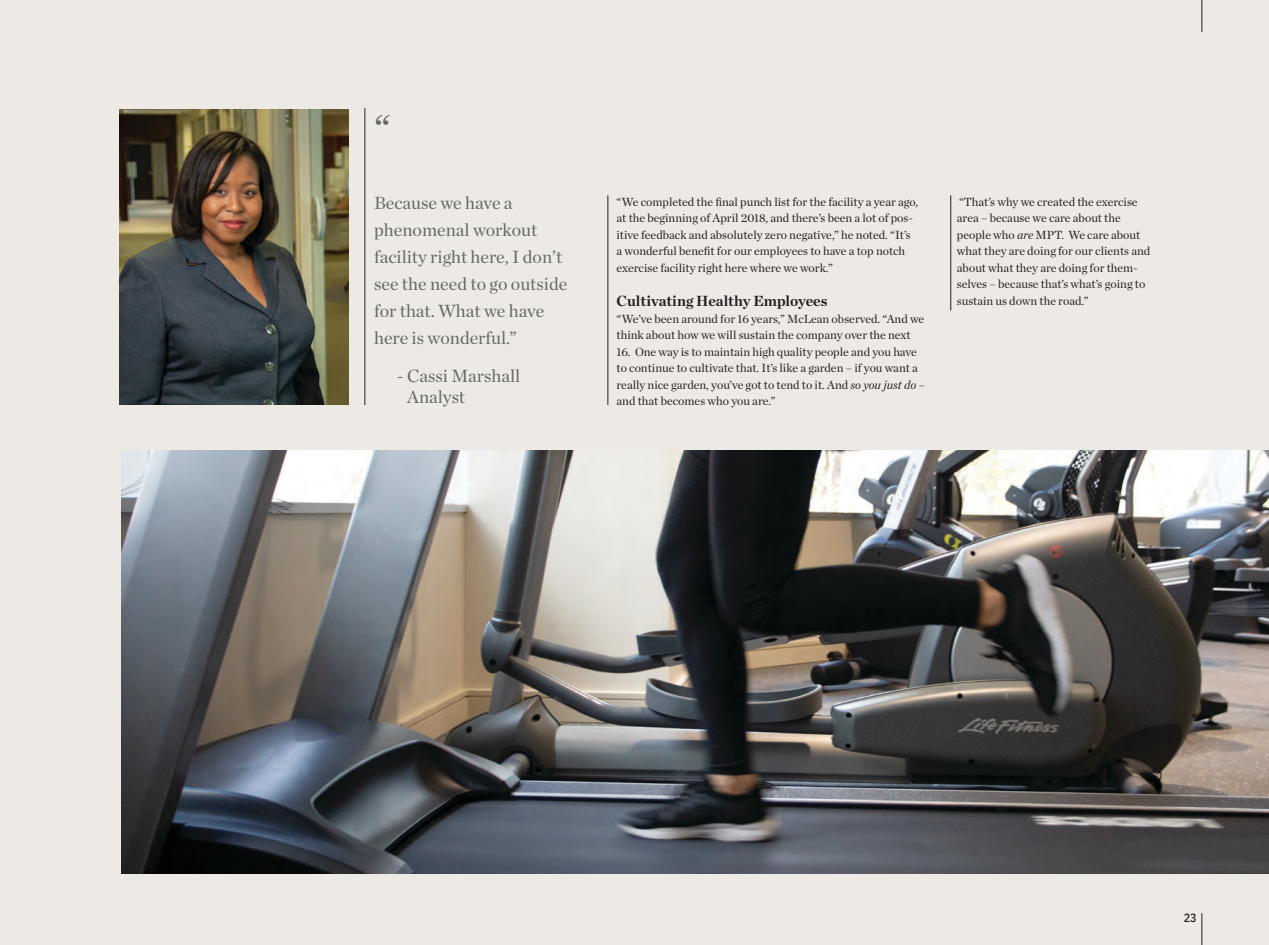
<style>
.page{position:relative;width:1269px;height:945px;background:#edeae6}
.page>*{position:absolute;margin:0;border:0;box-sizing:border-box;transform-origin:0 0}
.t1{font:40.5px "Chronicle Deck";color:#66675e}
.t2{font:18px/27px "Chronicle Deck";color:#66675e}
.t3{font:700 15px "Chronicle Deck";color:#231f20}
.t4{font:12px/16.5px "Chronicle Deck";color:#231f20}
.t5{font:500 12px "IBM Plex Sans Cond";color:#231f20}
.s1{font-style:italic}
</style>
<div class="page">
<img style="left:122px;top:451px;width:1147px;height:423px">
<hr style="left:1202px;top:913px;width:1px;height:32px;background:#231f20">
<hr style="left:1202px;top:0;width:1px;height:32px;background:#231f20">
<hr style="left:608px;top:195px;width:1px;height:210px;background:#231f20">
<hr style="left:950px;top:195px;width:1px;height:116px;background:#231f20">
<hr style="left:364px;top:108px;width:1px;height:297px;background:#231f20">
<img style="left:119px;top:109px;width:229px;height:296px">
<p class="t1" style="left:374px;top:99px;width:18px">“</p>
<p class="t2" style="left:374px;top:188px;width:195px">Because we have a phenomenal workout facility right here, I don’t see the need to go outside for that. What we have here is wonderful.”</p>
<p class="t2" style="left:407px;top:364px;width:115px;line-height:21.6px;text-indent:-10px">- Cassi Marshall<br>Analyst</p>
<p class="t4" style="left:617px;top:193px;width:303px">“We completed the final punch list for the facility a year ago, at the beginning of April 2018, and there’s been a lot of pos&shy;itive feedback and absolutely zero negative,” he noted. “It’s a wonderful benefit for our employees to have a top notch exercise facility right here where we work.”</p>
<p class="t3" style="left:617px;top:289px;width:212px">Cultivating Healthy Employees</p>
<p class="t4" style="left:617px;top:310px;width:309px">“We’ve been around for 16 years,” McLean observed. “And we think about how we will sustain the company over the next</p>
<p class="t4" style="left:617px;top:343px;width:310px">16. One way is to maintain high quality people and you have to continue to cultivate that. It’s like a garden – if you want a really nice garden, you’ve got to tend to it. And <span class="s1">so you just do</span> – and that becomes who you are.”</p>
<p class="t4" style="left:957px;top:193px;width:195px">“That’s why we created the exercise area – because we care about the people who <span class="s1">are</span> MPT. We care about what they are doing for our clients and about what they are doing for them&shy;selves – because that’s what’s going to sustain us down the road.”</p>
<p class="t5" style="left:1184px;top:908px;width:14px">23</p>
</div>
